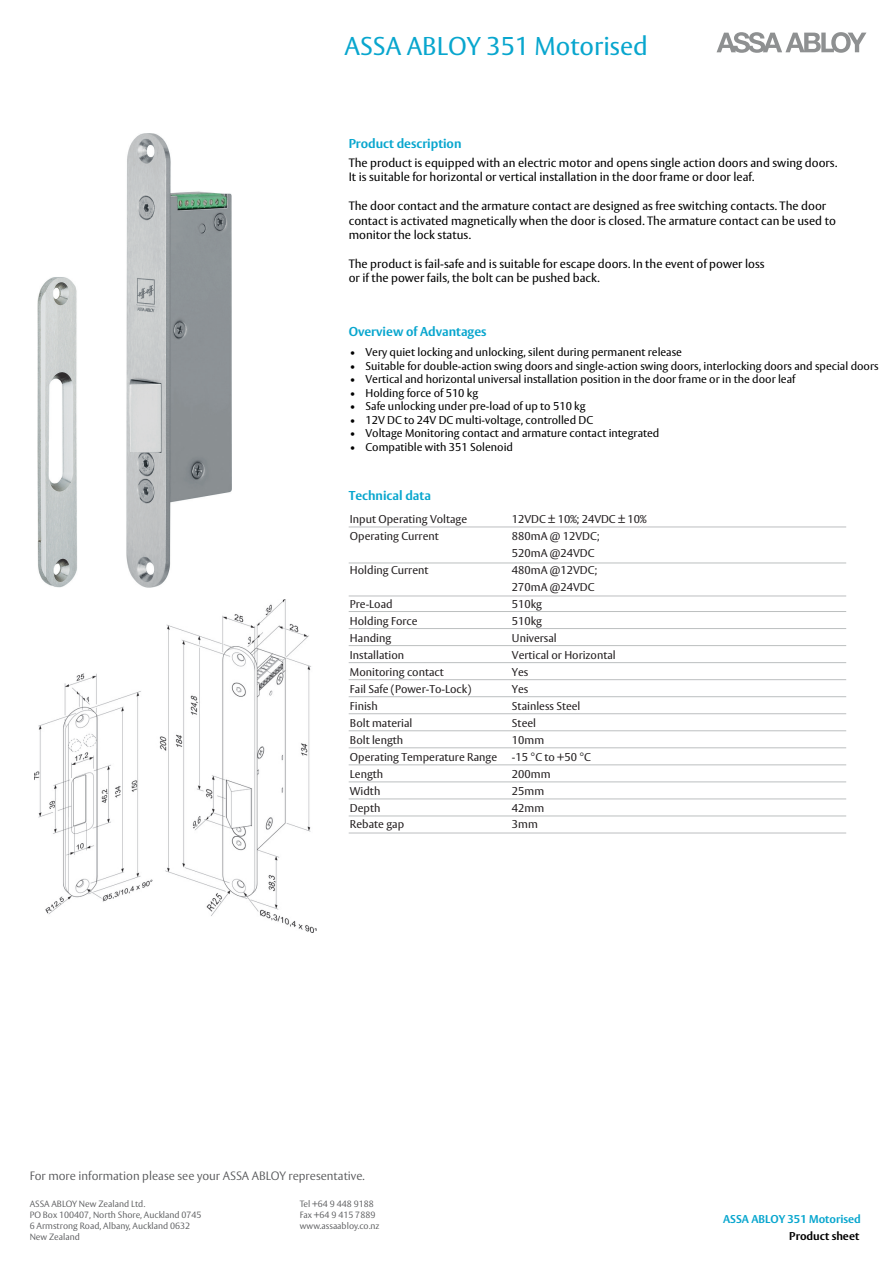
<style>
.page{position:relative;width:893px;height:1263px;background:#fff}
.page>*{position:absolute;margin:0;border:0;box-sizing:border-box;transform-origin:0 0}
.t1{font:25.5px "ASSA Vesta";color:#08a6ce}
.t2{font:700 12.75px "ASSA Vesta";color:#08a6ce}
.t3{font:12px/14.4px "ASSA Vesta";color:#000001}
.t4{font:300 12px "ASSA Vesta";color:#58595b}
.t5{font:11.25px "ASSA Vesta";color:#000001}
.t6{font:11.25px/17px "ASSA Vesta";color:#231f20}
.t7{font:700 11.25px "ASSA Vesta";color:#08a6ce}
.t8{font:700 11.25px "ASSA Vesta";color:#000001}
.t9{font:300 9px "ASSA Vesta";color:#58595b}
</style>
<div class="page">
<hr style="left:349px;top:527px;width:497px;height:1px;background:#bcbfc0">
<hr style="left:349px;top:563px;width:497px;height:1px;background:#bcbfc0">
<hr style="left:349px;top:596px;width:497px;height:1px;background:#bcbfc0">
<hr style="left:349px;top:611px;width:497px;height:1px;background:#bcbfc0">
<hr style="left:349px;top:628px;width:497px;height:1px;background:#bcbfc0">
<hr style="left:349px;top:645px;width:497px;height:1px;background:#bcbfc0">
<hr style="left:349px;top:662px;width:497px;height:1px;background:#bcbfc0">
<hr style="left:349px;top:679px;width:497px;height:1px;background:#bcbfc0">
<hr style="left:349px;top:696px;width:497px;height:1px;background:#bcbfc0">
<hr style="left:349px;top:713px;width:497px;height:1px;background:#bcbfc0">
<hr style="left:349px;top:730px;width:497px;height:1px;background:#bcbfc0">
<hr style="left:349px;top:747px;width:497px;height:1px;background:#bcbfc0">
<hr style="left:349px;top:765px;width:497px;height:1px;background:#bcbfc0">
<hr style="left:349px;top:782px;width:497px;height:1px;background:#bcbfc0">
<hr style="left:349px;top:799px;width:497px;height:1px;background:#bcbfc0">
<hr style="left:349px;top:816px;width:497px;height:1px;background:#bcbfc0">
<hr style="left:349px;top:833px;width:497px;height:1px;background:#bcbfc0">
<img style="left:37px;top:133px;width:194px;height:455px">
<img style="left:34px;top:599px;width:282px;height:333px">
<svg style="left:717px;top:32px;width:149px;height:21px"></svg>
<h1 class="t1" style="left:344px;top:31px;width:305px">ASSA ABLOY 351 Motorised</h1>
<p class="t2" style="left:349px;top:136px;width:114px">Product description</p>
<p class="t3" style="left:349px;top:156px;width:490px">The product is equipped with an electric motor and opens single action doors and swing doors.<br>It is suitable for horizontal or vertical installation in the door frame or door leaf.</p>
<p class="t3" style="left:349px;top:199px;width:489px">The door contact and the armature contact are designed as free switching contacts. The door contact is activated magnetically when the door is closed. The armature contact can be used to monitor the lock status.</p>
<p class="t3" style="left:349px;top:257px;width:417px">The product is fail-safe and is suitable for escape doors. In the event of power loss or if the power fails, the bolt can be pushed back.</p>
<p class="t2" style="left:349px;top:324px;width:139px">Overview of Advantages</p>
<p class="t5" style="left:350px;top:345px;width:334px">• Very quiet locking and unlocking, silent during permanent release</p>
<p class="t5" style="left:350px;top:359px;width:530px">• Suitable for double-action swing doors and single-action swing doors, interlocking doors and special doors</p>
<p class="t5" style="left:350px;top:372px;width:447px">• Vertical and horizontal universal installation position in the door frame or in the door leaf</p>
<p class="t5" style="left:350px;top:386px;width:130px">• Holding force of 510 kg</p>
<p class="t5" style="left:350px;top:399px;width:237px">• Safe unlocking under pre-load of up to 510 kg</p>
<p class="t5" style="left:350px;top:413px;width:245px">• 12V DC to 24V DC multi-voltage, controlled DC</p>
<p class="t5" style="left:350px;top:426px;width:311px">• Voltage Monitoring contact and armature contact integrated</p>
<p class="t5" style="left:350px;top:440px;width:165px">• Compatible with 351 Solenoid</p>
<p class="t2" style="left:349px;top:488px;width:84px">Technical data</p>
<p class="t6" style="left:350px;top:511px;width:119px">Input Operating Voltage</p>
<p class="t6" style="left:512px;top:511px;width:136px">12VDC ± 10%; 24VDC ± 10%</p>
<p class="t6" style="left:350px;top:528px;width:90px">Operating Current</p>
<p class="t6" style="left:512px;top:528px;width:89px">880mA @ 12VDC;<br>520mA @24VDC</p>
<p class="t6" style="left:350px;top:562px;width:80px">Holding Current</p>
<p class="t6" style="left:512px;top:562px;width:87px">480mA @12VDC;<br>270mA @24VDC</p>
<p class="t6" style="left:350px;top:596px;width:44px">Pre-Load</p>
<p class="t6" style="left:512px;top:596px;width:32px">510kg</p>
<p class="t6" style="left:350px;top:613px;width:69px">Holding Force</p>
<p class="t6" style="left:512px;top:613px;width:32px">510kg</p>
<p class="t6" style="left:350px;top:630px;width:43px">Handing</p>
<p class="t6" style="left:512px;top:630px;width:46px">Universal</p>
<p class="t6" style="left:350px;top:647px;width:56px">Installation</p>
<p class="t6" style="left:512px;top:647px;width:105px">Vertical or Horizontal</p>
<p class="t6" style="left:350px;top:664px;width:95px">Monitoring contact</p>
<p class="t6" style="left:512px;top:664px;width:18px">Yes</p>
<p class="t6" style="left:350px;top:681px;width:123px">Fail Safe (Power-To-Lock)</p>
<p class="t6" style="left:512px;top:681px;width:18px">Yes</p>
<p class="t6" style="left:350px;top:698px;width:29px">Finish</p>
<p class="t6" style="left:512px;top:698px;width:70px">Stainless Steel</p>
<p class="t6" style="left:350px;top:715px;width:64px">Bolt material</p>
<p class="t6" style="left:512px;top:715px;width:26px">Steel</p>
<p class="t6" style="left:350px;top:732px;width:55px">Bolt length</p>
<p class="t6" style="left:512px;top:732px;width:34px">10mm</p>
<p class="t6" style="left:350px;top:749px;width:149px">Operating Temperature Range</p>
<p class="t6" style="left:512px;top:749px;width:81px">-15 °C to +50 °C</p>
<p class="t6" style="left:350px;top:766px;width:35px">Length</p>
<p class="t6" style="left:512px;top:766px;width:40px">200mm</p>
<p class="t6" style="left:350px;top:783px;width:32px">Width</p>
<p class="t6" style="left:512px;top:783px;width:34px">25mm</p>
<p class="t6" style="left:350px;top:799px;width:32px">Depth</p>
<p class="t6" style="left:512px;top:799px;width:34px">42mm</p>
<p class="t6" style="left:350px;top:816px;width:56px">Rebate gap</p>
<p class="t6" style="left:512px;top:816px;width:27px">3mm</p>
<p class="t4" style="left:30px;top:1168px;width:337px">For more information please see your ASSA ABLOY representative.</p>
<p class="t9" style="left:30px;top:1199px;width:117px">ASSA ABLOY New Zealand Ltd.</p>
<p class="t9" style="left:300px;top:1199px;width:76px">Tel +64 9 448 9188</p>
<p class="t9" style="left:30px;top:1209px;width:173px">PO Box 100407, North Shore, Auckland 0745</p>
<p class="t9" style="left:300px;top:1209px;width:77px">Fax +64 9 415 7889</p>
<p class="t9" style="left:30px;top:1220px;width:162px">6 Armstrong Road, Albany, Auckland 0632</p>
<p class="t9" style="left:300px;top:1220px;width:81px">www.assaabloy.co.nz</p>
<p class="t9" style="left:30px;top:1231px;width:52px">New Zealand</p>
<p class="t7" style="left:723px;top:1212px;width:139px">ASSA ABLOY 351 Motorised</p>
<p class="t8" style="left:789px;top:1229px;width:71px">Product sheet</p>
</div>
